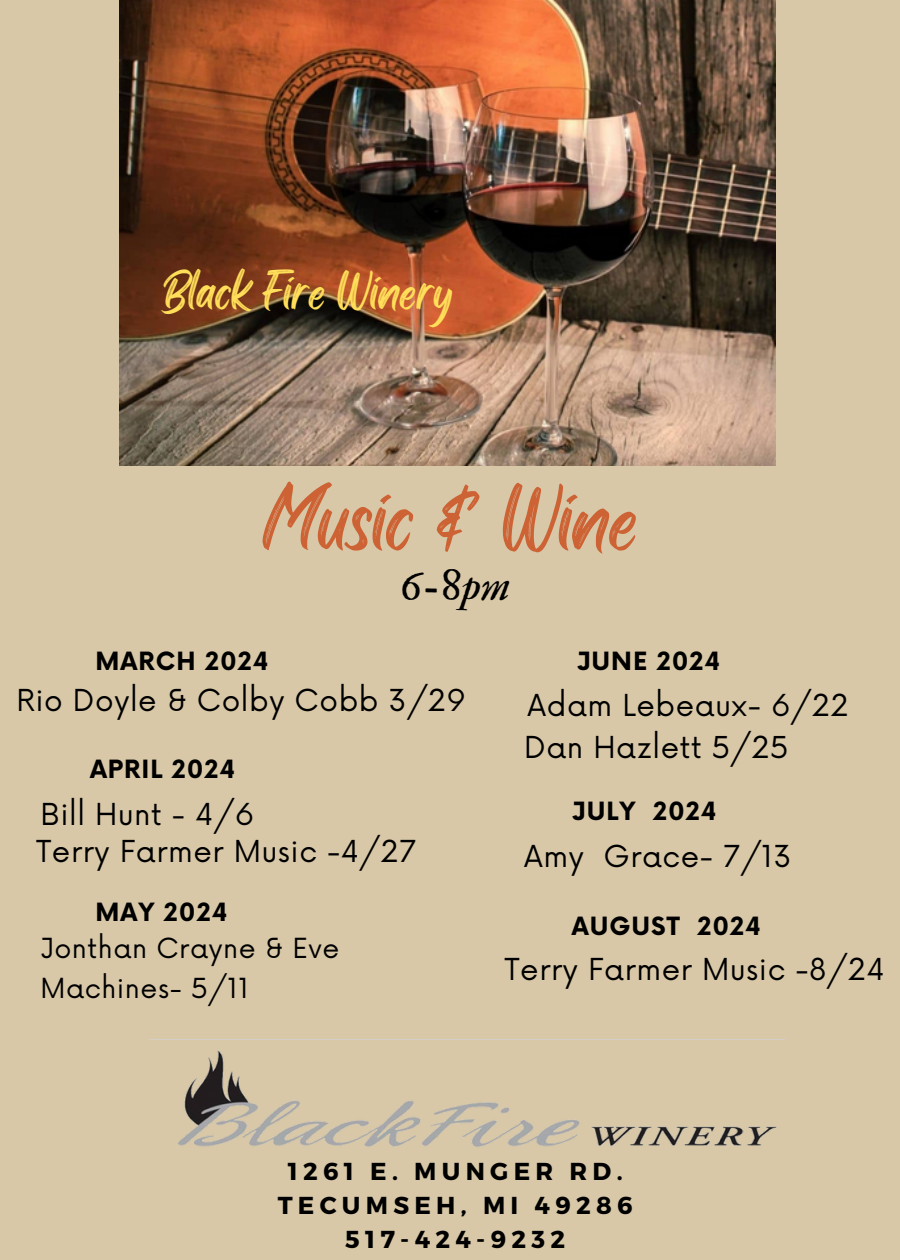
<style>
.page{position:relative;width:900px;height:1260px;background:#d8c8a7}
.page>*{position:absolute;margin:0;border:0;box-sizing:border-box;transform-origin:0 0}
.t1{font:84px "Black Bones";color:#cd6234}
.t2{font:49px "Black Bones";color:#ffde59}
.t3{font:44.25px "IM FELL Double Pica Italic";color:#000}
.t4{font:29.5px "Now";letter-spacing:.02em;color:#000}
.t5{font:27px/39.5px "Now";letter-spacing:.02em;color:#000}
.t6{font:700 24.5px "Now";letter-spacing:.04em;color:#000}
.t7{font:700 24.5px "Montserrat";letter-spacing:.215em;color:#000}
</style>
<div class="page">
<img style="left:119px;top:0;width:656px;height:465px">
<img style="left:149px;top:1039px;width:636px;height:108px">
<h1 class="t2" style="left:162px;top:257px;width:293px">Black Fire Winery</h1>
<h3 class="t1" style="left:262px;top:460px;width:377px">Music &amp; Wine</h3>
<p class="t3" style="left:400px;top:559px;width:112px">6-8pm</p>
<h3 class="t6" style="left:96px;top:648px;width:174px">MARCH 2024</h3>
<h3 class="t4" style="left:16px;top:684px;width:451px">Rio Doyle &amp; Colby Cobb 3/29</h3>
<p class="t6" style="left:577px;top:648px;width:145px">JUNE 2024</p>
<h3 class="t4" style="left:528px;top:689px;width:322px">Adam Lebeaux- 6/22</h3>
<p class="t4" style="left:524px;top:731px;width:266px">Dan Hazlett 5/25</p>
<p class="t6" style="left:90px;top:756px;width:147px">APRIL 2024</p>
<h3 class="t4" style="left:40px;top:798px;width:215px">Bill Hunt - 4/6</h3>
<p class="t6" style="left:572px;top:798px;width:146px">JULY 2024</p>
<p class="t4" style="left:36px;top:835px;width:382px">Terry Farmer Music -4/27</p>
<h3 class="t4" style="left:524px;top:840px;width:269px">Amy Grace- 7/13</h3>
<h2 class="t6" style="left:96px;top:898px;width:133px">MAY 2024</h2>
<p class="t5" style="left:40px;top:930px;width:301px">Jonthan Crayne &amp; Eve<br>Machines- 5/11</p>
<p class="t6" style="left:572px;top:913px;width:191px">AUGUST 2024</p>
<p class="t4" style="left:504px;top:953px;width:382px">Terry Farmer Music -8/24</p>
<p class="t7" style="left:288px;top:1155px;width:336px">1261 E. MUNGER RD.</p>
<h3 class="t7" style="left:278px;top:1190px;width:357px">TECUMSEH, MI 49286</h3>
<h3 class="t7" style="left:345px;top:1224px;width:222px">517-424-9232</h3>
</div>
